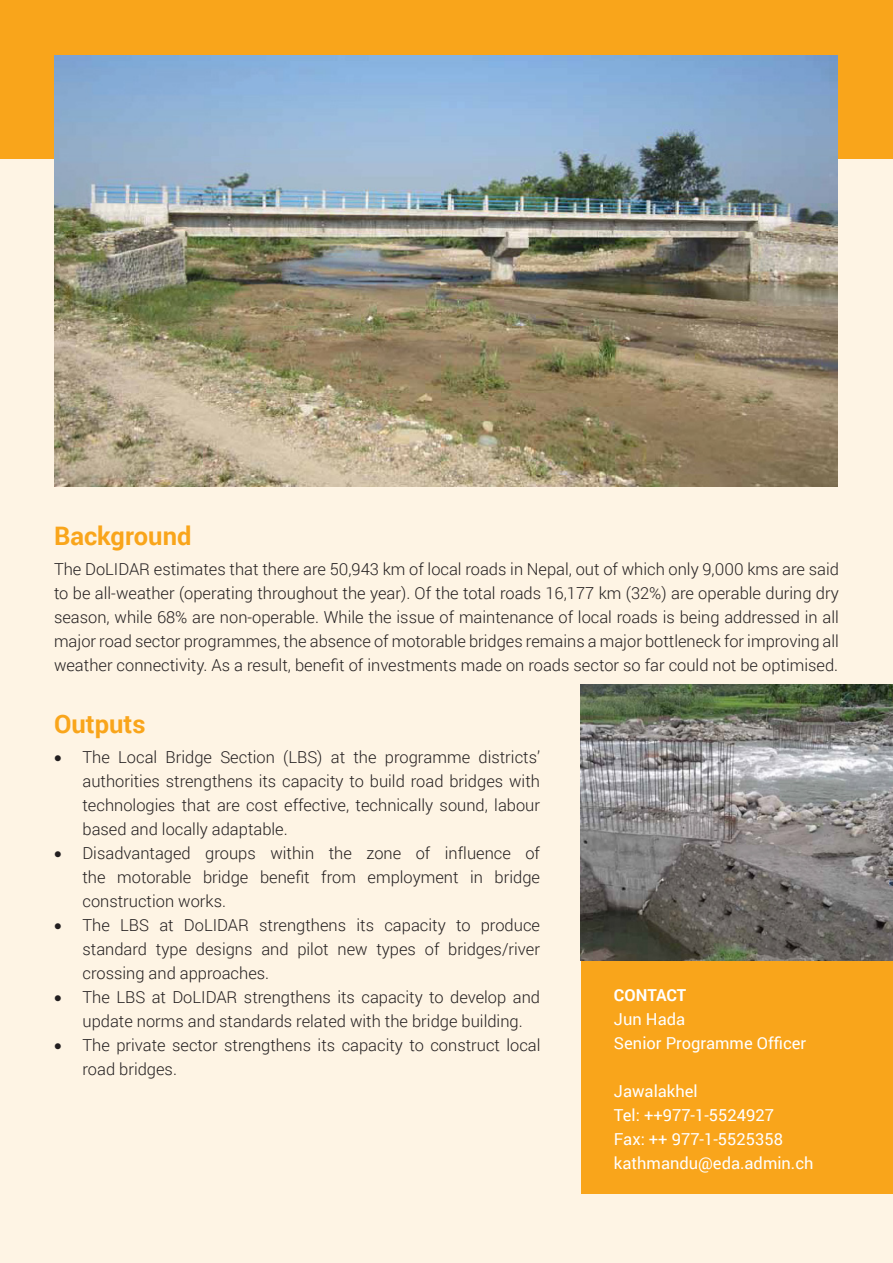
<style>
.page{position:relative;width:893px;height:1263px;background:#fff}
.page>*{position:absolute;margin:0;border:0;box-sizing:border-box;transform-origin:0 0}
.t1{font:700 25.5px "Roboto";color:#f9a51b}
.t2{font:300 16.5px/24px "Roboto";color:#231f20;text-align:justify}
.t3{font:16.5px "Roboto";color:#fff}
.t4{font:700 16.5px "Roboto";color:#fff}
</style>
<div class="page">
<div style="left:0;top:148px;width:893px;height:1115px;background:#fef4e4"></div>
<div style="left:0;top:0;width:893px;height:159px;background:#f9a51b"></div>
<div style="left:581px;top:958px;width:312px;height:236px;background:#f9a51b"></div>
<img style="left:54px;top:55px;width:783px;height:431px">
<img style="left:580px;top:684px;width:313px;height:277px">
<p class="t1" style="left:54px;top:517px;width:139px">Background</p>
<p class="t2" style="left:54px;top:557px;width:786px">The DoLIDAR estimates that there are 50,943 km of local roads in Nepal, out of which only 9,000 kms are said to be all-weather (operating throughout the year). Of the total roads 16,177 km (32%) are operable during dry season, while 68% are non-operable. While the issue of maintenance of local roads is being addressed in all major road sector programmes, the absence of motorable bridges remains a major bottleneck for improving all weather connectivity. As a result, benefit of investments made on roads sector so far could not be optimised.</p>
<p class="t1" style="left:54px;top:705px;width:93px">Outputs</p>
<p class="t2" style="left:82px;top:745px;width:459px;text-indent:-28px">• The Local Bridge Section (LBS) at the programme districts’ authorities strengthens its capacity to build road bridges with technologies that are cost effective, technically sound, labour based and locally adaptable.</p>
<p class="t2" style="left:82px;top:841px;width:459px;text-indent:-28px">• Disadvantaged groups within the zone of influence of the motorable bridge benefit from employment in bridge construction works.</p>
<p class="t2" style="left:82px;top:913px;width:459px;text-indent:-28px">• The LBS at DoLIDAR strengthens its capacity to produce standard type designs and pilot new types of bridges/river crossing and approaches.</p>
<p class="t2" style="left:82px;top:985px;width:459px;text-indent:-28px">• The LBS at DoLIDAR strengthens its capacity to develop and update norms and standards related with the bridge building.</p>
<p class="t2" style="left:82px;top:1033px;width:460px;text-indent:-28px">• The private sector strengthens its capacity to construct local road bridges.</p>
<p class="t4" style="left:614px;top:983px;width:74px">CONTACT</p>
<p class="t3" style="left:614px;top:1007px;width:73px">Jun Hada</p>
<p class="t3" style="left:614px;top:1031px;width:194px">Senior Programme Officer</p>
<p class="t3" style="left:614px;top:1079px;width:85px">Jawalakhel</p>
<p class="t3" style="left:614px;top:1103px;width:162px">Tel: ++977-1-5524927</p>
<p class="t3" style="left:614px;top:1127px;width:171px">Fax: ++ 977-1-5525358</p>
<p class="t3" style="left:614px;top:1151px;width:201px">kathmandu@eda.admin.ch</p>
</div>
